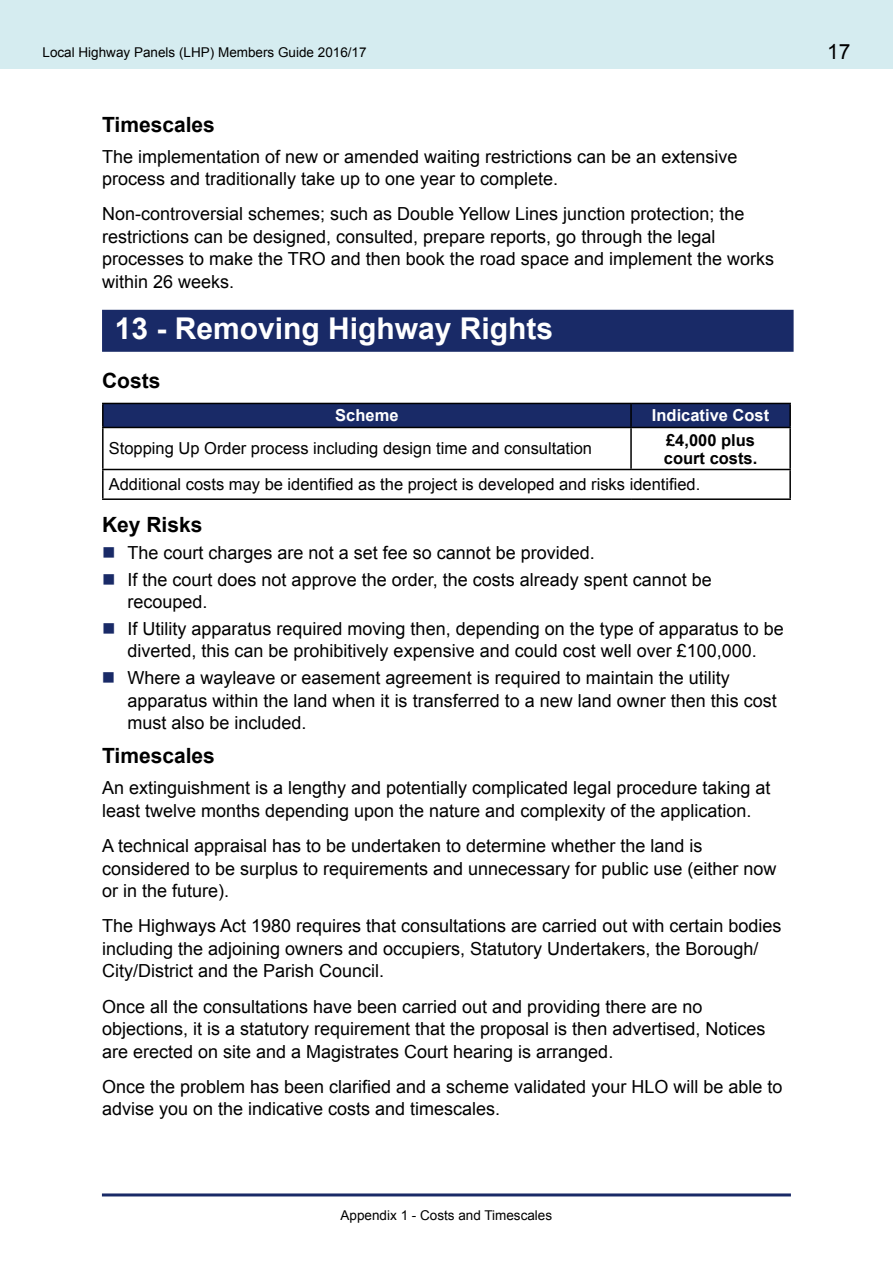
<style>
.page{position:relative;width:893px;height:1263px;background:#fff}
.page>*{position:absolute;margin:0;border:0;box-sizing:border-box;transform-origin:0 0}
.t1{font:700 30px "Arial";color:#fff}
.t2{font:700 21px "Arial";color:#000}
.t3{font:21px "Arial";color:#000}
.t4{font:18px/22.5px "Arial";color:#000}
.t5{font:16.5px "Arial";color:#000}
.t6{font:700 16.5px/18px "Arial";color:#000}
.t7{font:700 16.5px "Arial";color:#fff}
.t8{font:13.5px "Arial";color:#000}
</style>
<div class="page">
<div style="left:0;top:0;width:893px;height:69px;background:#d5ecf0"></div>
<hr style="left:102px;top:1193px;width:689px;height:3px;background:#192a67">
<svg style="left:104px;top:404px;width:685px;height:23px;background:#182964"></svg>
<hr style="left:630px;top:404px;width:2px;height:23px;background:#000">
<hr style="left:102px;top:428px;width:2px;height:41px;background:#000">
<hr style="left:630px;top:428px;width:2px;height:41px;background:#000">
<hr style="left:789px;top:428px;width:2px;height:41px;background:#000">
<hr style="left:102px;top:469px;width:529px;height:1px;background:#000">
<hr style="left:102px;top:470px;width:2px;height:28px;background:#000">
<hr style="left:631px;top:469px;width:160px;height:1px;background:#000">
<hr style="left:789px;top:470px;width:2px;height:28px;background:#000">
<hr style="left:102px;top:498px;width:529px;height:2px;background:#000">
<hr style="left:631px;top:498px;width:160px;height:2px;background:#000">
<hr style="left:102px;top:403px;width:529px;height:1px;background:#000">
<hr style="left:102px;top:404px;width:2px;height:23px;background:#000">
<hr style="left:631px;top:403px;width:160px;height:1px;background:#000">
<hr style="left:789px;top:404px;width:2px;height:23px;background:#000">
<hr style="left:102px;top:427px;width:529px;height:1px;background:#000">
<hr style="left:631px;top:427px;width:160px;height:1px;background:#000">
<div style="left:102px;top:310px;width:692px;height:42px;background:#192a67"></div>
<p class="t8" style="left:43px;top:43px;width:326px">Local Highway Panels (LHP) Members Guide 2016/17</p>
<p class="t3" style="left:827px;top:38px;width:25px">17</p>
<p class="t2" style="left:102px;top:110px;width:114px">Timescales</p>
<p class="t4" style="left:102px;top:145px;width:637px">The implementation of new or amended waiting restrictions can be an extensive process and traditionally take up to one year to complete.</p>
<p class="t4" style="left:102px;top:203px;width:673px">Non-controversial schemes; such as Double Yellow Lines junction protection; the restrictions can be designed, consulted, prepare reports, go through the legal processes to make the TRO and then book the road space and implement the works within 26 weeks.</p>
<h1 class="t1" style="left:115px;top:308px;width:440px">13 - Removing Highway Rights</h1>
<p class="t2" style="left:102px;top:367px;width:60px">Costs</p>
<p class="t7" style="left:335px;top:405px;width:65px">Scheme</p>
<p class="t7" style="left:652px;top:405px;width:119px">Indicative Cost</p>
<p class="t5" style="left:109px;top:438px;width:485px">Stopping Up Order process including design time and consultation</p>
<p class="t6" style="left:664px;top:431px;width:95px">£4,000 plus court costs.</p>
<p class="t5" style="left:109px;top:474px;width:593px">Additional costs may be identified as the project is developed and risks identified.</p>
<p class="t2" style="left:102px;top:511px;width:102px">Key Risks</p>
<p class="t4" style="left:128px;top:539px;width:586px;line-height:26.7px">The court charges are not a set fee so cannot be provided.<br>If the court does not approve the order, the costs already spent cannot be</p>
<p class="t4" style="left:128px;top:589px;width:658px;line-height:26.7px">recouped.<br>If Utility apparatus required moving then, depending on the type of apparatus to be</p>
<p class="t4" style="left:127px;top:638px;width:631px;line-height:26.7px">diverted, this can be prohibitively expensive and could cost well over £100,000.<br>Where a wayleave or easement agreement is required to maintain the utility</p>
<p class="t4" style="left:127px;top:689px;width:651px">apparatus within the land when it is transferred to a new land owner then this cost must also be included.</p>
<p class="t2" style="left:102px;top:742px;width:114px">Timescales</p>
<p class="t4" style="left:102px;top:777px;width:670px">An extinguishment is a lengthy and potentially complicated legal procedure taking at least twelve months depending upon the nature and complexity of the application.</p>
<p class="t4" style="left:102px;top:835px;width:676px">A technical appraisal has to be undertaken to determine whether the land is considered to be surplus to requirements and unnecessary for public use (either now or in the future).</p>
<p class="t4" style="left:102px;top:915px;width:681px">The Highways Act 1980 requires that consultations are carried out with certain bodies including the adjoining owners and occupiers, Statutory Undertakers, the Borough/<br>City/District and the Parish Council.</p>
<p class="t4" style="left:102px;top:995px;width:665px">Once all the consultations have been carried out and providing there are no objections, it is a statutory requirement that the proposal is then advertised, Notices are erected on site and a Magistrates Court hearing is arranged.</p>
<p class="t4" style="left:102px;top:1075px;width:682px">Once the problem has been clarified and a scheme validated your HLO will be able to advise you on the indicative costs and timescales.</p>
<p class="t8" style="left:341px;top:1206px;width:213px">Appendix 1 - Costs and Timescales</p>
</div>
